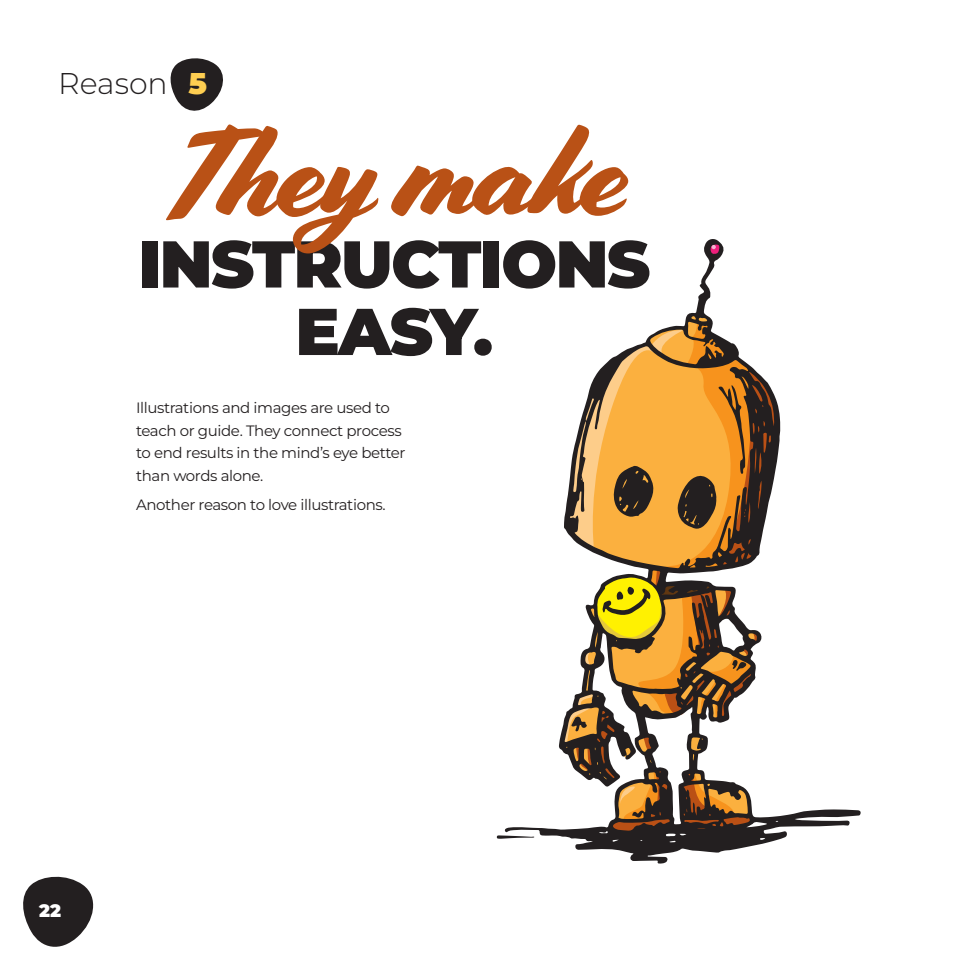
<style>
.page{position:relative;width:972px;height:972px;background:#fff}
.page>*{position:absolute;margin:0;border:0;box-sizing:border-box;transform-origin:0 0}
.H2_special{font:127.5px "Cortado";letter-spacing:-.035em;color:#b95116}
.H2_special-2{font:900 66px/67.5px "Montserrat";letter-spacing:-.025em;color:#231f20;text-align:center}
.Numbered_Subhead{font:300 30px "Montserrat";color:#231f20}
.t1{font:900 18px "Montserrat";color:#fff}
.body_copy{font:15px/22.5px "Montserrat";letter-spacing:-.025em;color:#231f20}
.s1{font-weight:900;color:#fece51}
</style>
<div class="page">
<svg style="left:505px;top:239px;width:356px;height:625px"></svg>
<svg style="left:497px;top:835px;width:37px;height:4px"></svg>
<svg style="left:712px;top:245px;width:4px;height:4px"></svg>
<svg style="left:562px;top:322px;width:221px;height:516px"></svg>
<svg style="left:170px;top:58px;width:53px;height:53px"></svg>
<svg style="left:23px;top:876px;width:71px;height:71px"></svg>
<p class="Numbered_Subhead" style="left:58px;top:63px;width:151px">Reason <span class="s1">5</span></p>
<p class="H2_special" style="left:160px;top:99px;width:471px">They make</p>
<p class="H2_special-2" style="left:138px;top:229px;width:514px">INSTRUCTIONS<br>EASY.</p>
<p class="body_copy" style="left:136px;top:396px;width:271px">Illustrations and images are used to teach or guide. They connect process to end results in the mind’s eye better than words alone.</p>
<p class="body_copy" style="left:136px;top:493px;width:251px">Another reason to love illustrations.</p>
<p class="t1" style="left:39px;top:899px;width:23px">22</p>
</div>
